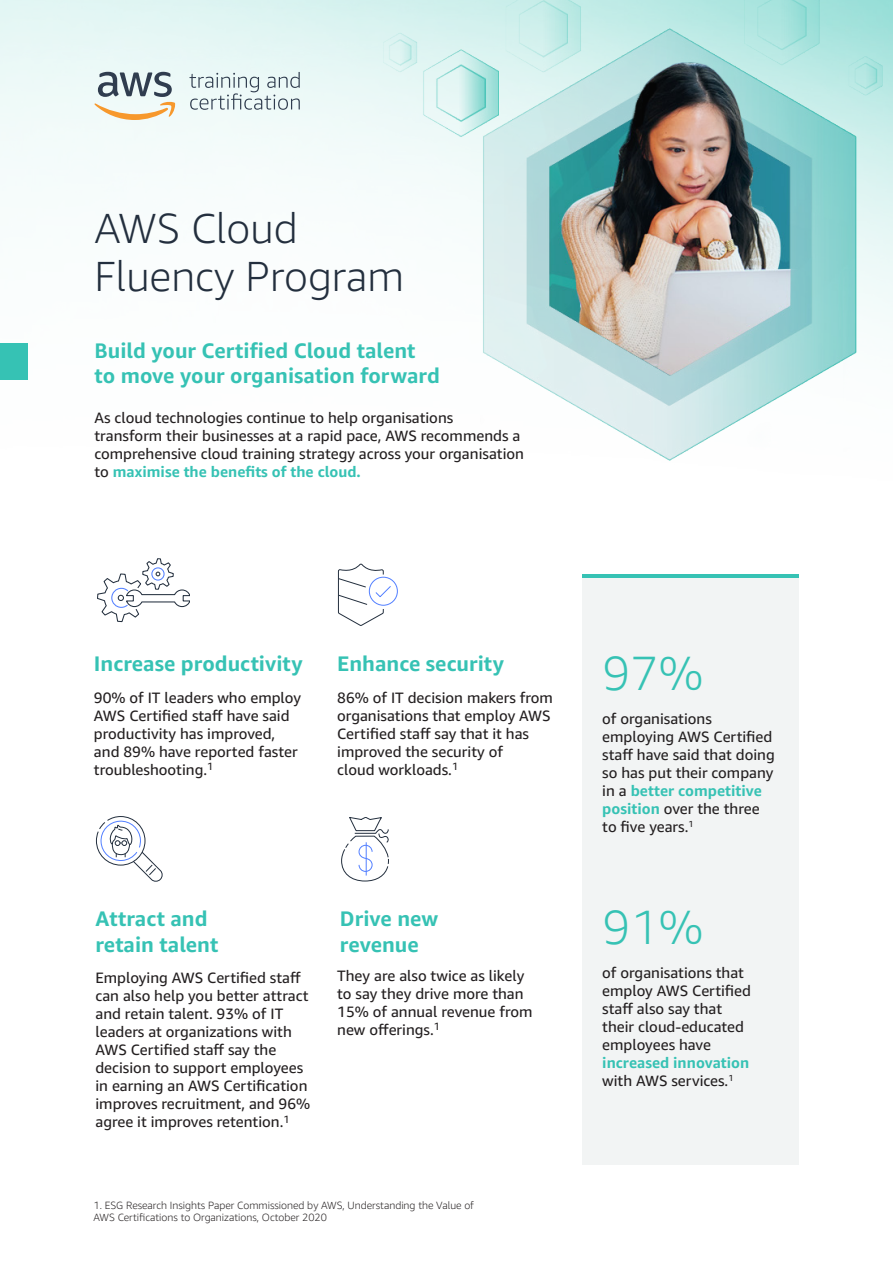
<style>
.page{position:relative;width:893px;height:1263px;background:#fff}
.page>*{position:absolute;margin:0;border:0;box-sizing:border-box;transform-origin:0 0}
.t1{font:300 48px "Amazon Ember";color:#36c2b4}
.t2{font:300 42px/48px "Amazon Ember";color:#232f3e}
.Subhead{font:700 21px/25.2px "Amazon Ember";color:#36c2b4}
.Body_Copy{font:15px/18px "Amazon Ember";color:#231f20}
.Body_Copy-2{font:300 10.5px/12px "Amazon Ember";color:#231f20}
.s1{font-weight:700;color:#36c2b4}
</style>
<div class="page">
<img style="left:0;top:0;width:893px;height:461px">
<svg style="left:94px;top:72px;width:82px;height:48px"></svg>
<svg style="left:189px;top:72px;width:111px;height:38px;background:#cedadc"></svg>
<div style="left:0;top:343px;width:28px;height:37px;background:#36c2b4"></div>
<div style="left:582px;top:574px;width:216px;height:590px;background:#f2f4f4"></div>
<hr style="left:582px;top:574px;width:216px;height:4px;background:#36c2b4">
<div style="left:369px;top:577px;width:29px;height:29px;border:1px solid #527fff;border-radius:50%"></div>
<svg style="left:337px;top:563px;width:55px;height:63px"></svg>
<svg style="left:97px;top:558px;width:93px;height:65px"></svg>
<svg style="left:95px;top:816px;width:68px;height:66px"></svg>
<svg style="left:341px;top:817px;width:48px;height:65px"></svg>
<p class="t2" style="left:94px;top:204px;width:311px">AWS Cloud<br>Fluency Program</p>
<p class="Subhead" style="left:94px;top:338px;width:347px">Build your Certified Cloud talent to move your organisation forward</p>
<p class="Body_Copy" style="left:94px;top:409px;width:431px">As cloud technologies continue to help organisations transform their businesses at a rapid pace, AWS recommends a comprehensive cloud training strategy across your organisation to <span class="s1">maximise the benefits of the cloud.</span></p>
<p class="Subhead" style="left:94px;top:651px;width:210px">Increase productivity</p>
<p class="Body_Copy" style="left:94px;top:688px;width:209px">90% of IT leaders who employ<br>AWS Certified staff have said productivity has improved, and 89% have reported faster troubleshooting.<sup>1</sup></p>
<p class="Subhead" style="left:337px;top:651px;width:168px">Enhance security</p>
<p class="Body_Copy" style="left:337px;top:688px;width:217px">86% of IT decision makers from organisations that employ AWS<br>Certified staff say that it has improved the security of<br>cloud workloads.<sup>1</sup></p>
<p class="Subhead" style="left:95px;top:906px;width:124px">Attract and retain talent</p>
<p class="Body_Copy" style="left:95px;top:969px;width:216px">Employing AWS Certified staff can also help you better attract and retain talent. 93% of IT leaders at organizations with<br>AWS Certified staff say the decision to support employees in earning an AWS Certification improves recruitment, and 96% agree it improves retention.<sup>1</sup></p>
<p class="Subhead" style="left:340px;top:906px;width:100px">Drive new revenue</p>
<p class="Body_Copy" style="left:337px;top:966px;width:197px">They are also twice as likely to say they drive more than<br>15% of annual revenue from new offerings.<sup>1</sup></p>
<p class="Body_Copy-2" style="left:94px;top:1199px;width:382px">1. ESG Research Insights Paper Commissioned by AWS, Understanding the Value of<br>AWS Certifications to Organizations, October 2020</p>
<p class="t1" style="left:602px;top:644px;width:103px">97%</p>
<p class="Body_Copy" style="left:602px;top:710px;width:174px">of organisations employing AWS Certified staff have said that doing so has put their company in a <span class="s1">better competitive position</span> over the three to five years.<sup>1</sup></p>
<p class="t1" style="left:602px;top:897px;width:103px">91%</p>
<p class="Body_Copy" style="left:602px;top:964px;width:150px">of organisations that employ AWS Certified staff also say that their cloud-educated employees have <span class="s1">increased innovation </span>with AWS services.<sup>1</sup></p>
</div>
